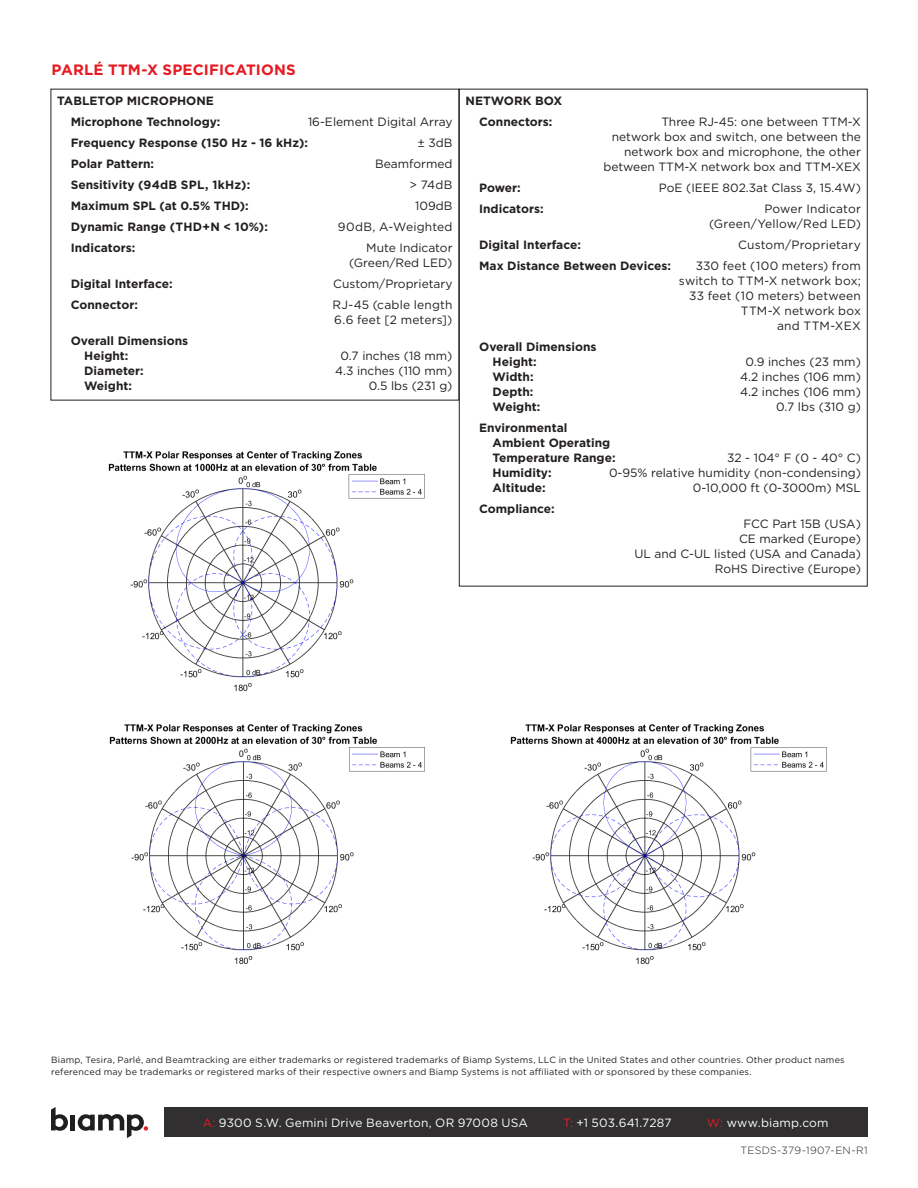
<style>
.page{position:relative;width:918px;height:1188px;background:#fff}
.page>*{position:absolute;margin:0;border:0;box-sizing:border-box;transform-origin:0 0}
.subhead{font:700 15px "Gotham";letter-spacing:.01em;color:#e51a23}
.Table_body{font:12px/15px "Gotham";color:#231f20;text-align:right}
.Table_body-2{font:700 12px/15px "Gotham";color:#231f20}
.Table_body-3{font:12px/15px "Gotham";letter-spacing:.02em;color:#231f20;text-align:right}
.t1{font:12px "Gotham";letter-spacing:.015em;color:#fff}
.Table_Body_Indented{font:12px "Gotham";color:#231f20}
.Table_Body_Indented-2{font:700 12px "Gotham";color:#231f20}
.A_E_body{font:300 10.5px "Gotham";letter-spacing:.02em;color:#231f20}
.BODY_COPY_BLK{font:9px/12px "Gotham";letter-spacing:.02em;color:#231f20}
.s1{color:#e51a23}
</style>
<div class="page">
<svg style="left:51px;top:1107px;width:17px;height:24px"></svg>
<hr style="left:71px;top:1115px;width:4px;height:15px;background:#211e1e">
<svg style="left:78px;top:1114px;width:70px;height:24px"></svg>
<div style="left:164px;top:1107px;width:704px;height:30px;background:#312f30"></div>
<img style="left:108px;top:447px;width:356px;height:518px">
<img style="left:510px;top:724px;width:317px;height:241px">
<p class="subhead" style="left:52px;top:60px;width:246px">PARLÉ TTM-X SPECIFICATIONS</p>
<p class="Table_body-2" style="left:57px;top:93px;width:158px">TABLETOP MICROPHONE</p>
<p class="Table_body-2" style="left:71px;top:114px;width:151px">Microphone Technology:</p>
<p class="Table_body" style="left:308px;top:114px;width:146px">16-Element Digital Array</p>
<p class="Table_body-2" style="left:71px;top:135px;width:239px">Frequency Response (150 Hz - 16 kHz):</p>
<p class="Table_body" style="left:417px;top:135px;width:37px">± 3dB</p>
<p class="Table_body-2" style="left:71px;top:156px;width:85px">Polar Pattern:</p>
<p class="Table_body" style="left:375px;top:156px;width:79px">Beamformed</p>
<p class="Table_body-2" style="left:71px;top:177px;width:181px">Sensitivity (94dB SPL, 1kHz):</p>
<p class="Table_body" style="left:410px;top:177px;width:44px">&gt; 74dB</p>
<p class="Table_body-2" style="left:71px;top:198px;width:179px">Maximum SPL (at 0.5% THD):</p>
<p class="Table_body" style="left:415px;top:198px;width:39px">109dB</p>
<p class="Table_body-2" style="left:71px;top:219px;width:199px">Dynamic Range (THD+N &lt; 10%):</p>
<p class="Table_body" style="left:338px;top:219px;width:116px">90dB, A-Weighted</p>
<p class="Table_body-2" style="left:71px;top:240px;width:66px">Indicators:</p>
<p class="Table_body" style="left:349px;top:240px;width:105px">Mute Indicator (Green/Red LED)</p>
<p class="Table_body-2" style="left:71px;top:276px;width:103px">Digital Interface:</p>
<p class="Table_body" style="left:333px;top:276px;width:121px">Custom/Proprietary</p>
<p class="Table_body-2" style="left:71px;top:297px;width:69px">Connector:</p>
<p class="Table_body" style="left:333px;top:297px;width:122px;text-align:left">RJ-45 (cable length<br>6.6 feet [2 meters])</p>
<p class="Table_body-2" style="left:71px;top:333px;width:119px">Overall Dimensions</p>
<p class="Table_Body_Indented-2" style="left:84px;top:347px;width:46px">Height:</p>
<p class="Table_Body_Indented" style="left:341px;top:348px;width:113px">0.7 inches (18 mm)</p>
<p class="Table_Body_Indented-2" style="left:84px;top:362px;width:61px">Diameter:</p>
<p class="Table_Body_Indented" style="left:335px;top:363px;width:119px">4.3 inches (110 mm)</p>
<p class="Table_Body_Indented-2" style="left:84px;top:377px;width:49px">Weight:</p>
<p class="Table_Body_Indented" style="left:369px;top:378px;width:85px">0.5 lbs (231 g)</p>
<p class="Table_body-2" style="left:466px;top:90px;width:98px;line-height:21px;text-align:center">NETWORK BOX<br>Connectors:</p>
<p class="Table_body" style="left:603px;top:114px;width:259px">Three RJ-45: one between TTM-X<br>network box and switch, one between the network box and microphone, the other between TTM-X network box and TTM-XEX</p>
<p class="Table_body-2" style="left:479px;top:180px;width:43px">Power:</p>
<p class="Table_body" style="left:659px;top:180px;width:204px">PoE (IEEE 802.3at Class 3, 15.4W)</p>
<p class="Table_body-2" style="left:479px;top:201px;width:66px">Indicators:</p>
<p class="Table_body" style="left:709px;top:201px;width:153px">Power Indicator (Green/Yellow/Red LED)</p>
<p class="Table_body-2" style="left:479px;top:237px;width:103px">Digital Interface:</p>
<p class="Table_body" style="left:738px;top:237px;width:124px">Custom/Proprietary</p>
<p class="Table_body-2" style="left:479px;top:258px;width:193px">Max Distance Between Devices:</p>
<p class="Table_body-3" style="left:679px;top:258px;width:183px">330 feet (100 meters) from switch to TTM-X network box;<br>33 feet (10 meters) between<br>TTM-X network box<br>and TTM-XEX</p>
<p class="Table_body-2" style="left:493px;top:339px;width:105px;text-indent:-14px">Overall Dimensions<br>Height:</p>
<p class="Table_body" style="left:745px;top:354px;width:117px">0.9 inches (23 mm)</p>
<p class="Table_body-2" style="left:493px;top:369px;width:43px">Width:</p>
<p class="Table_body" style="left:740px;top:369px;width:122px">4.2 inches (106 mm)</p>
<p class="Table_body-2" style="left:493px;top:384px;width:42px">Depth:</p>
<p class="Table_body" style="left:740px;top:384px;width:122px">4.2 inches (106 mm)</p>
<p class="Table_body-2" style="left:493px;top:399px;width:49px">Weight:</p>
<p class="Table_body" style="left:776px;top:399px;width:86px">0.7 lbs (310 g)</p>
<p class="Table_body-2" style="left:493px;top:420px;width:124px;text-indent:-14px">Environmental<br>Ambient Operating<br>Temperature Range:</p>
<p class="Table_body" style="left:727px;top:450px;width:135px">32 - 104° F (0 - 40° C)</p>
<p class="Table_body-2" style="left:493px;top:465px;width:61px">Humidity:</p>
<p class="Table_body" style="left:609px;top:465px;width:253px">0-95% relative humidity (non-condensing)</p>
<p class="Table_body-2" style="left:493px;top:480px;width:55px">Altitude:</p>
<p class="Table_body" style="left:693px;top:480px;width:170px">0-10,000 ft (0-3000m) MSL</p>
<p class="Table_body-2" style="left:479px;top:501px;width:77px">Compliance:</p>
<p class="Table_body" style="left:635px;top:516px;width:228px">FCC Part 15B (USA)<br>CE marked (Europe)<br>UL and C-UL listed (USA and Canada)<br>RoHS Directive (Europe)</p>
<p class="BODY_COPY_BLK" style="left:51px;top:1054px;width:795px">Biamp, Tesira, Parlé, and Beamtracking are either trademarks or registered trademarks of Biamp Systems, LLC in the United States and other countries. Other product names referenced may be trademarks or registered marks of their respective owners and Biamp Systems is not affiliated with or sponsored by these companies.</p>
<p class="t1" style="left:203px;top:1115px;width:327px"><span class="s1">A:</span> 9300 S.W. Gemini Drive Beaverton, OR 97008 USA</p>
<p class="t1" style="left:563px;top:1115px;width:110px"><span class="s1">T:</span> +1 503.641.7287</p>
<p class="t1" style="left:707px;top:1115px;width:123px"><span class="s1">W:</span> www.biamp.com</p>
<p class="A_E_body" style="left:740px;top:1144px;width:129px">TESDS-379-1907-EN-R1</p>
</div>
